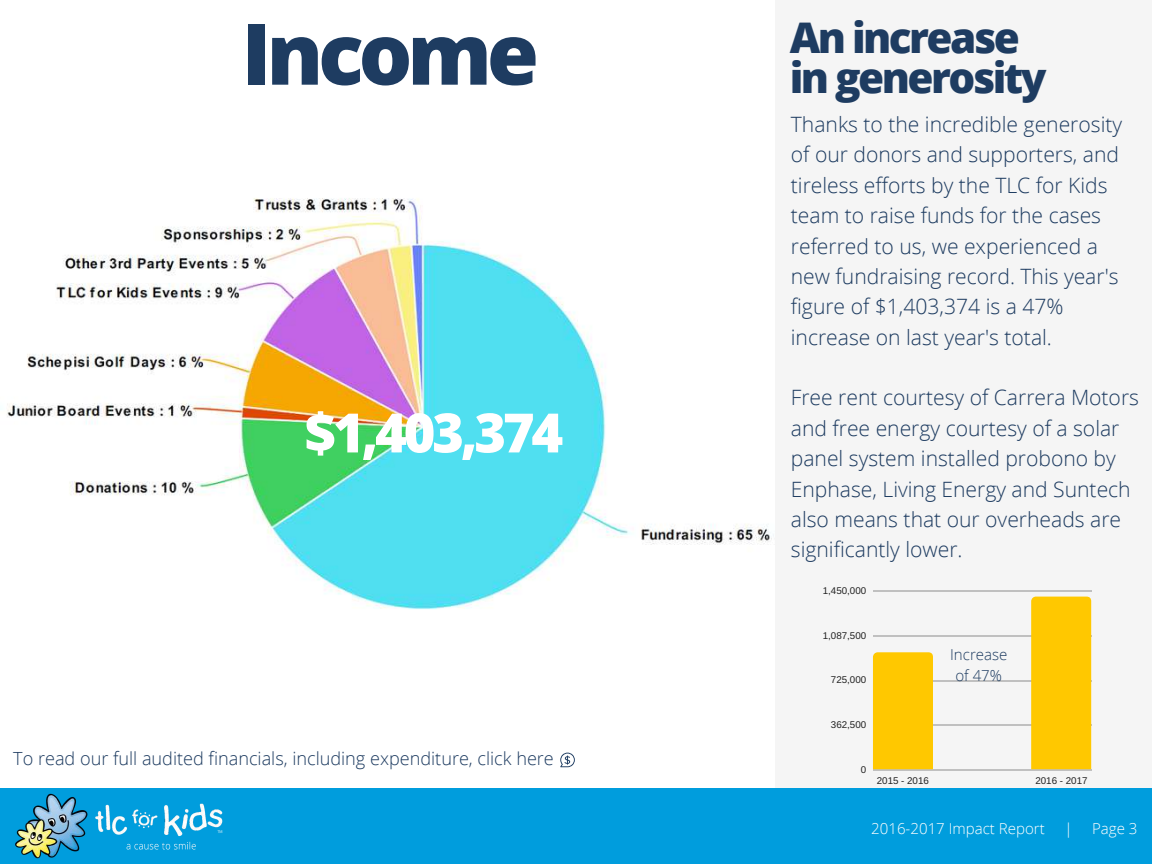
<style>
.page{position:relative;width:1152px;height:864px;background:#fff}
.page>*{position:absolute;margin:0;border:0;box-sizing:border-box;transform-origin:0 0}
.t1{font:800 84.45px "Open Sans";letter-spacing:-.06em;color:#1e3c61}
.t2{font:800 54.3px "Open Sans";letter-spacing:-.06em;color:#fff}
.t3{font:800 42.3px/40.5px "Open Sans";letter-spacing:-.06em;color:#1e3c61}
.t4{font:300 21.15px/30.3px "Open Sans";color:#1e3c61}
.t5{font:300 18.15px "Open Sans";color:#1e3c61}
.t6{font:300 15.15px "Open Sans";color:#fff}
.t7{font:300 15.15px/20.2px "Open Sans";color:#1e3c61;text-align:center}
.t8{font:9.75px "Arimo";color:#222}
</style>
<div class="page">
<img style="left:7px;top:198px;width:767px;height:412px">
<div style="left:775px;top:0;width:377px;height:864px;background:#f5f5f5"></div>
<hr style="left:873px;top:769px;width:218px;height:1px;background:#222">
<hr style="left:873px;top:725px;width:218px;height:1px;background:#222">
<hr style="left:873px;top:680px;width:218px;height:1px;background:#222">
<hr style="left:873px;top:635px;width:218px;height:2px;background:#222">
<hr style="left:873px;top:591px;width:218px;height:1px;background:#222">
<div style="left:873px;top:652px;width:60px;height:117px;background:#ffc800"></div>
<div style="left:1031px;top:597px;width:60px;height:172px;background:#ffc800"></div>
<svg style="left:560px;top:753px;width:15px;height:14px"></svg>
<div style="left:0;top:789px;width:1152px;height:75px;background:#009ddd"></div>
<img style="left:15px;top:793px;width:208px;height:66px">
<h1 class="t1" style="left:242px;top:-6px;width:298px">Income</h1>
<h2 class="t2" style="left:304px;top:394px;width:260px">$1,403,374</h2>
<p class="t5" style="left:13px;top:746px;width:542px">To read our full audited financials, including expenditure, click here</p>
<h3 class="t3" style="left:790px;top:16px;width:258px">An increase in generosity</h3>
<p class="t4" style="left:791px;top:109px;width:333px">Thanks to the incredible generosity of our donors and supporters, and tireless efforts by the TLC for Kids team to raise funds for the cases referred to us, we experienced a new fundraising record. This year's figure of $1,403,374 is a 47% increase on last year's total.</p>
<p class="t4" style="left:791px;top:382px;width:350px">Free rent courtesy of Carrera Motors and free energy courtesy of a solar panel system installed probono by<br>Enphase, Living Energy and Suntech also means that our overheads are significantly lower.</p>
<p class="t8" style="left:823px;top:585px;width:45px">1,450,000</p>
<p class="t8" style="left:823px;top:630px;width:45px">1,087,500</p>
<p class="t8" style="left:831px;top:674px;width:37px">725,000</p>
<p class="t8" style="left:831px;top:719px;width:37px">362,500</p>
<p class="t7" style="left:950px;top:644px;width:59px">Increase of 47%</p>
<p class="t8" style="left:861px;top:764px;width:7px">0</p>
<p class="t8" style="left:877px;top:775px;width:54px">2015 - 2016</p>
<p class="t8" style="left:1035px;top:775px;width:54px">2016 - 2017</p>
<p class="t6" style="left:871px;top:817px;width:175px">2016-2017 Impact Report</p>
<p class="t6" style="left:1064px;top:817px;width:10px">|</p>
<p class="t6" style="left:1092px;top:817px;width:47px">Page 3</p>
</div>
